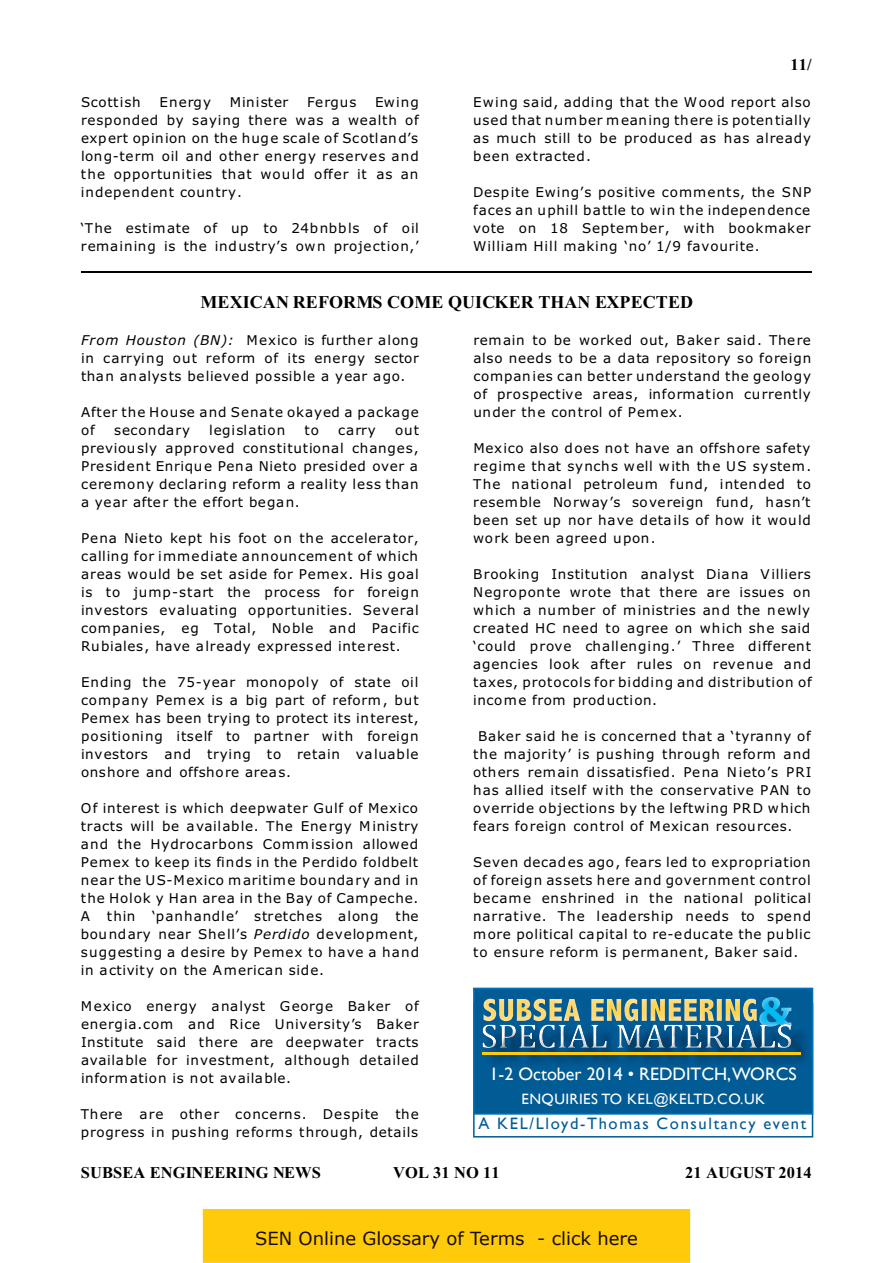
<style>
.page{position:relative;width:893px;height:1263px;background:#fff}
.page>*{position:absolute;margin:0;border:0;box-sizing:border-box;transform-origin:0 0}
.t1{font:700 18px "Times New Roman";letter-spacing:.005em;color:#000001}
.t2{font:18px "Verdana";color:#1a0d00}
.t3{font:18px "Gill Sans";color:#fff}
.t4{font:700 16.5px "Times New Roman";letter-spacing:.005em;color:#000001}
.t5{font:16.5px "Gill Sans";letter-spacing:.1em;color:#015b95}
.t6{font:15px "Gill Sans";letter-spacing:.03em;color:#fff}
.t7{font:13.5px/18px "Verdana";letter-spacing:.06em;color:#000001;text-align:justify}
.t8{font:13.5px "Verdana";letter-spacing:.08em;color:#000001}
.s1{font-style:italic}
</style>
<div class="page">
<div style="left:203px;top:1209px;width:487px;height:54px;background:#feca0a"></div>
<hr style="left:81px;top:271px;width:731px;height:2px;background:#000001">
<svg style="left:473px;top:1115px;width:340px;height:22px"></svg>
<div style="left:473px;top:988px;width:340px;height:127px;background:#015b95"></div>
<img style="left:759px;top:997px;width:32px;height:27px">
<img style="left:485px;top:1027px;width:324px;height:39px">
<img style="left:482px;top:1024px;width:309px;height:24px">
<img style="left:759px;top:1024px;width:32px;height:2px">
<img style="left:485px;top:1027px;width:306px;height:21px">
<img style="left:483px;top:999px;width:275px;height:22px">
<hr style="left:482px;top:1052px;width:319px;height:2px;background:#feca0a">
<p class="t7" style="left:81px;top:94px;width:61px">Scottish</p>
<p class="t7" style="left:160px;top:94px;width:53px">Energy</p>
<p class="t8" style="left:230px;top:93px;width:60px">Minister</p>
<p class="t7" style="left:307px;top:94px;width:51px">Fergus</p>
<p class="t7" style="left:81px;top:94px;width:339px;text-indent:294px">Ewing responded by saying there was a wealth of expert opinion on the huge scale of Scotland’s long-term oil and other energy reserves and the opportunities that would offer it as an independent country.</p>
<p class="t7" style="left:81px;top:220px;width:339px">‘The estimate of up to 24bnbbls of oil remaining is the industry’s own projection,’</p>
<p class="t4" style="left:790px;top:54px;width:23px">11/</p>
<p class="t7" style="left:473px;top:94px;width:339px">Ewing said, adding that the Wood report also used that number meaning there is potentially as much still to be produced as has already been extracted.</p>
<p class="t7" style="left:473px;top:184px;width:340px">Despite Ewing’s positive comments, the SNP faces an uphill battle to win the independence vote on 18 September, with bookmaker William Hill making ‘no’ 1/9 favourite.</p>
<h1 class="t1" style="left:201px;top:290px;width:494px">MEXICAN REFORMS COME QUICKER THAN EXPECTED</h1>
<p class="t7" style="left:81px;top:333px;width:339px"><span class="s1">From Houston (BN):</span> Mexico is further along in carrying out reform of its energy sector than analysts believed possible a year ago.</p>
<p class="t7" style="left:81px;top:405px;width:339px">After the House and Senate okayed a package of</p>
<p class="t7" style="left:473px;top:333px;width:340px">remain to be worked out, Baker said. There also needs to be a data repository so foreign companies can better understand the geology of prospective areas, information currently under the control of Pemex.</p>
<p class="t7" style="left:473px;top:441px;width:340px">Mexico also does not have an offshore safety regime that synchs well with the US system.<br>The national petroleum fund, intended to resemble Norway’s sovereign fund, hasn’t been set up nor have details of how it would work been agreed upon.</p>
<p class="t7" style="left:473px;top:567px;width:340px">Brooking Institution analyst Diana Villiers Negroponte wrote that there are issues on which a number of ministries and the newly created HC need to agree on which she said ‘could prove challenging.’ Three different agencies look after rules on revenue and taxes, protocols for bidding and distribution of income from production.</p>
<p class="t7" style="left:473px;top:729px;width:340px;text-indent:5px">Baker said he is concerned that a ‘tyranny of the majority’ is pushing through reform and others remain dissatisfied. Pena Nieto’s PRI has allied itself with the conservative PAN to override objections by the leftwing PRD which fears foreign control of Mexican resources.</p>
<p class="t7" style="left:473px;top:855px;width:340px">Seven decades ago, fears led to expropriation of foreign assets here and government control became enshrined in the national political narrative. The leadership needs to spend more political capital to re-educate the public to ensure reform is permanent, Baker said.</p>
<p class="t8" style="left:114px;top:422px;width:78px">secondary</p>
<p class="t8" style="left:209px;top:422px;width:78px">legislation</p>
<p class="t7" style="left:304px;top:423px;width:16px">to</p>
<p class="t7" style="left:338px;top:423px;width:39px">carry</p>
<p class="t7" style="left:81px;top:423px;width:340px;text-indent:314px">out previously approved constitutional changes, President Enrique Pena Nieto presided over a ceremony declaring reform a reality less than a year after the effort began.</p>
<p class="t7" style="left:81px;top:531px;width:339px">Pena Nieto kept his foot on the accelerator, calling for immediate announcement of which areas would be set aside for Pemex. His goal is to jump-start the process for foreign investors evaluating opportunities. Several companies, eg Total, Noble and Pacific Rubiales, have already expressed interest.</p>
<p class="t7" style="left:81px;top:675px;width:339px">Ending the 75-year monopoly of state oil company Pemex is a big part of reform, but Pemex has been trying to protect its interest, positioning itself to partner with foreign investors and trying to retain valuable onshore and offshore areas.</p>
<p class="t7" style="left:81px;top:801px;width:340px">Of interest is which deepwater Gulf of Mexico tracts will be available. The Energy Ministry and the Hydrocarbons Commission allowed Pemex to keep its finds in the Perdido foldbelt near the US-Mexico maritime boundary and in the Holok y Han area in the Bay of Campeche.<br>A thin ‘panhandle’ stretches along the boundary near Shell’s <span class="s1">Perdido</span> development, suggesting a desire by Pemex to have a hand in activity on the American side.</p>
<p class="t7" style="left:81px;top:999px;width:339px">Mexico energy analyst George Baker of energia.com and Rice University’s Baker Institute said there are deepwater tracts available for investment, although detailed information is not available.</p>
<p class="t8" style="left:81px;top:1106px;width:299px">There are other concerns. Despite</p>
<h1 class="t3" style="left:489px;top:1064px;width:309px">1-2 October 2014 • REDDITCH,WORCS</h1>
<p class="t6" style="left:521px;top:1090px;width:245px">ENQUIRIES TO KEL@KELTD.CO.UK</p>
<p class="t5" style="left:478px;top:1114px;width:329px">A KEL/Lloyd-Thomas Consultancy event</p>
<p class="t7" style="left:81px;top:1107px;width:339px;text-align:right">the<br>progress in pushing reforms through, details</p>
<p class="t4" style="left:81px;top:1162px;width:242px">SUBSEA ENGINEERING NEWS</p>
<p class="t4" style="left:393px;top:1162px;width:108px">VOL 31 NO 11</p>
<p class="t4" style="left:685px;top:1162px;width:128px">21 AUGUST 2014</p>
<h1 class="t2" style="left:255px;top:1226px;width:384px">SEN Online Glossary of Terms - click here</h1>
</div>
